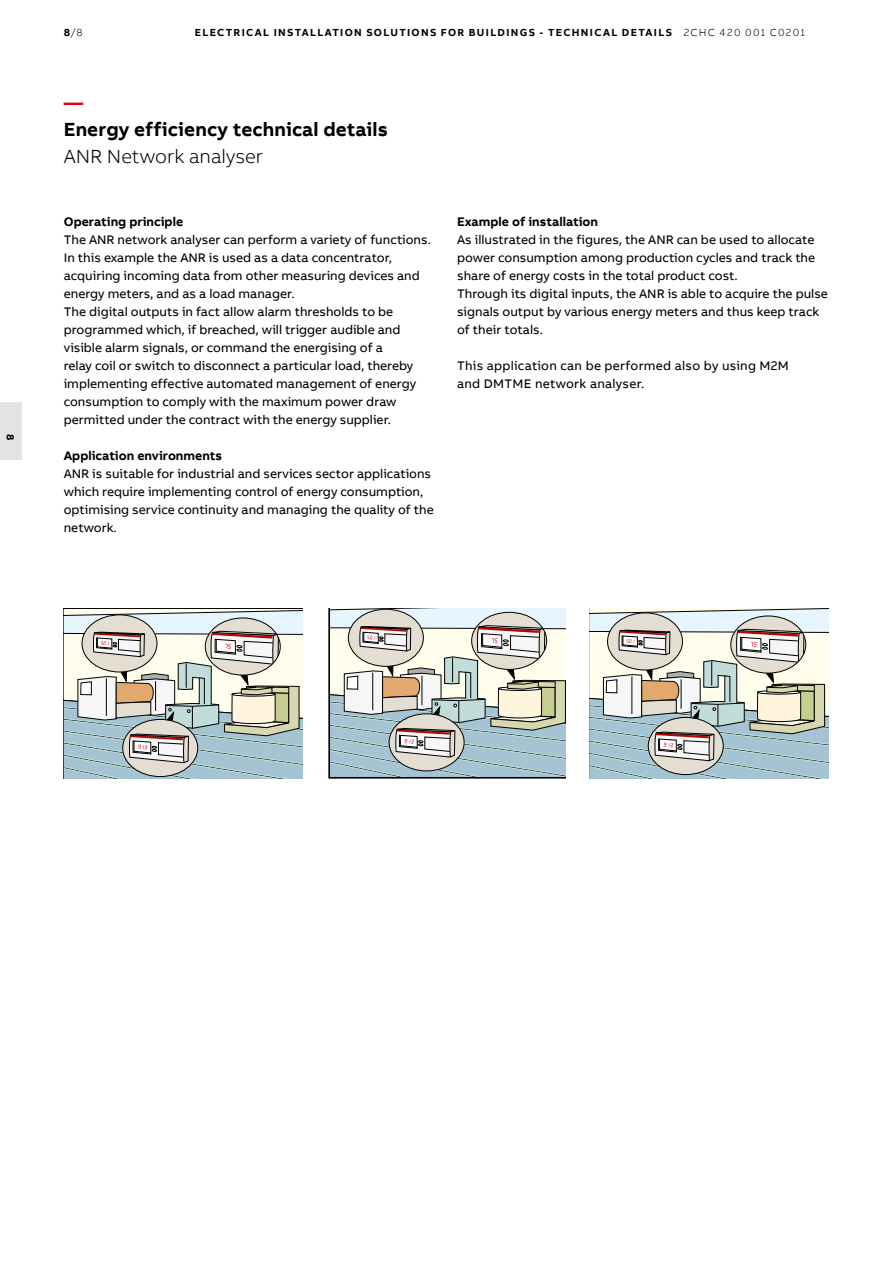
<style>
.page{position:relative;width:893px;height:1263px;background:#fff}
.page>*{position:absolute;margin:0;border:0;box-sizing:border-box;transform-origin:0 0}
.t1{font:700 19.5px "AB Bvoice";letter-spacing:.005em;color:#000}
.t2{font:300 19.5px "AB Bvoice";letter-spacing:-.005em;color:#000}
.t3{font:700 19.5px "AB Bvoice";color:#e30018}
.t4{font:12.75px/18px "AB Bvoice";color:#000}
.t5{font:12.75px/18px "AB Bvoice";letter-spacing:.02em;color:#000}
.t6{font:700 12.75px "AB Bvoice";color:#000}
.t7{font:700 10.5px "AB Bvoice";letter-spacing:.125em;color:#000}
.t8{font:300 10.5px "AB Bvoice";color:#000}
.s1{font-weight:700}
.s2{font-weight:300}
</style>
<div class="page">
<svg style="left:328px;top:608px;width:238px;height:171px;background:#bfc5c1"></svg>
<svg style="left:590px;top:608px;width:239px;height:171px;background:#c3c9c5"></svg>
<svg style="left:64px;top:608px;width:239px;height:171px;background:#c3c9c4"></svg>
<div style="left:0;top:402px;width:21px;height:57px;background:#e3e3e3"></div>
<p class="t7" style="left:17px;top:434px;width:8px;rotate:90deg">8</p>
<p class="t8" style="left:64px;top:26px;width:20px"><span class="s1">8</span>/8</p>
<p class="t7" style="left:195px;top:25px;width:612px">ELECTRICAL INSTALLATION SOLUTIONS FOR BUILDINGS - TECHNICAL DETAILS <span class="s2">2CHC 420 001 C0201</span></p>
<h1 class="t3" style="left:64px;top:90px;width:21px">—</h1>
<h1 class="t1" style="left:64px;top:117px;width:326px">Energy efficiency technical details</h1>
<h1 class="t2" style="left:64px;top:145px;width:201px">ANR Network analyser</h1>
<p class="t6" style="left:64px;top:213px;width:121px">Operating principle</p>
<p class="t4" style="left:64px;top:231px;width:369px">The ANR network analyser can perform a variety of functions.<br>In this example the ANR is used as a data concentrator, acquiring incoming data from other measuring devices and energy meters, and as a load manager.<br>The digital outputs in fact allow alarm thresholds to be programmed which, if breached, will trigger audible and visible alarm signals, or command the energising of a<br>relay coil or switch to disconnect a particular load, thereby implementing effective automated management of energy consumption to comply with the maximum power draw permitted under the contract with the energy supplier.</p>
<p class="t6" style="left:64px;top:447px;width:160px">Application environments</p>
<p class="t4" style="left:64px;top:465px;width:372px">ANR is suitable for industrial and services sector applications which require implementing control of energy consumption, optimising service continuity and managing the quality of the network.</p>
<p class="t6" style="left:457px;top:213px;width:142px">Example of installation</p>
<p class="t4" style="left:457px;top:231px;width:372px">As illustrated in the figures, the ANR can be used to allocate power consumption among production cycles and track the share of energy costs in the total product cost.<br>Through its digital inputs, the ANR is able to acquire the pulse signals output by various energy meters and thus keep track of their totals.</p>
<p class="t5" style="left:457px;top:357px;width:333px">This application can be performed also by using M2M and DMTME network analyser.</p>
</div>
